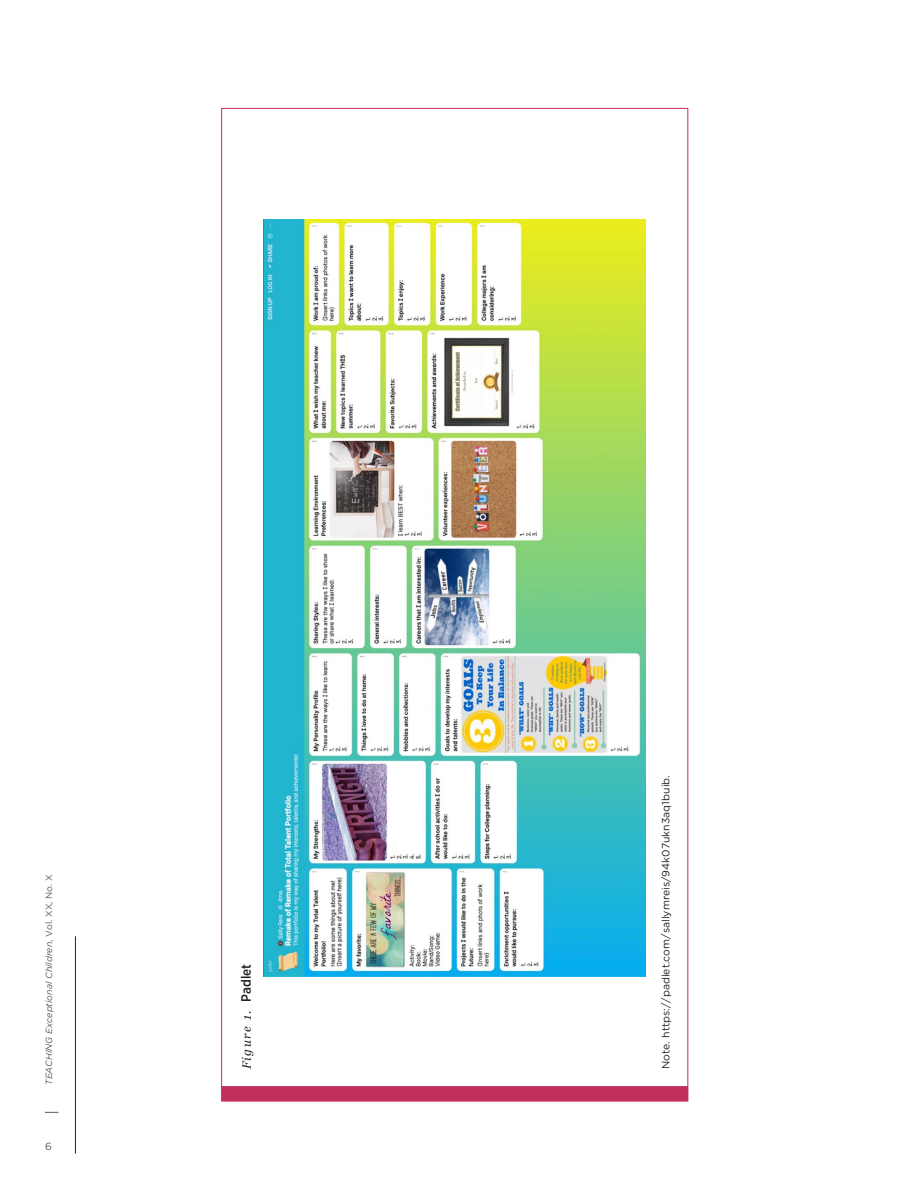
<style>
.page{position:relative;width:918px;height:1202px;background:#fff}
.page>*{position:absolute;margin:0;border:0;box-sizing:border-box;transform-origin:0 0}
.t1{font:italic 12px "Georgia";letter-spacing:.115em;color:#231f20}
.t2{font:10.5px "Gotham";color:#231f20}
.t3{font:10.5px "Gotham";color:#57585a}
.t4{font:italic 9px "Gotham";color:#57585a}
.s1{font-style:normal}
.s2{font-family:"Gotham Narrow";font-weight:500;font-style:normal;font-size:13.5px}
</style>
<div class="page">
<svg style="left:45px;top:1112px;width:13px;height:1px"></svg>
<hr style="left:75px;top:936px;width:1px;height:217px;background:#231f20">
<img style="left:263px;top:220px;width:382px;height:756px">
<div style="left:222px;top:1086px;width:466px;height:15px;background:#c1305d;border:2px solid #c1305d"></div>
<p class="t4" style="left:43px;top:1084px;width:212px;rotate:-90deg">TEACHING Exceptional Children<span class="s1">, Vol. XX, No. X</span></p>
<p class="t3" style="left:45px;top:1139px;width:8px">6</p>
<p class="t1" style="left:238px;top:1069px;width:107px;rotate:-90deg">Figure 1. <span class="s2">Padlet</span></p>
<p class="t2" style="left:659px;top:1069px;width:295px;rotate:-90deg">Note. https://padlet.com/sallymreis/94k07ukn3aq1buib.</p>
</div>
